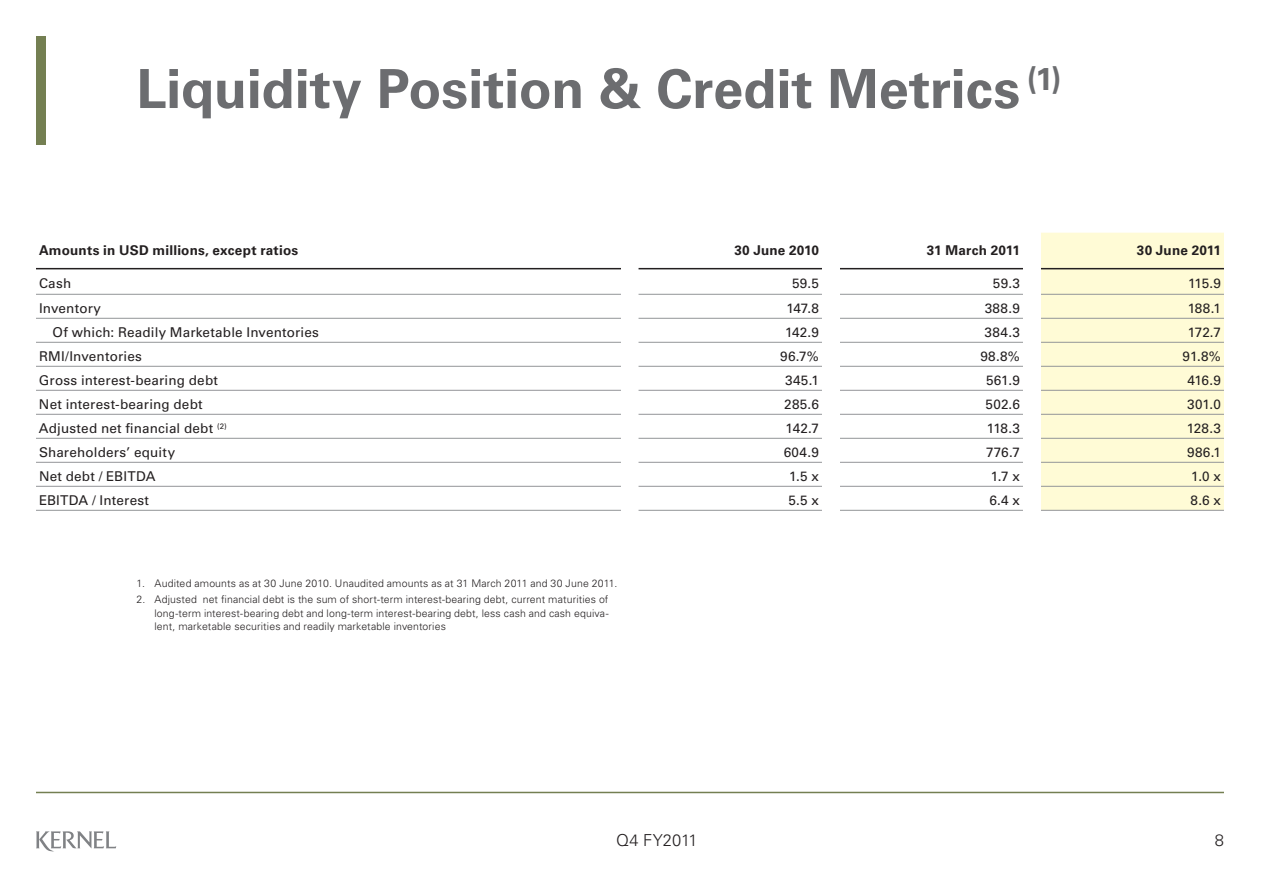
<style>
.page{position:relative;width:1263px;height:893px;background:#fff}
.page>*{position:absolute;margin:0;border:0;box-sizing:border-box;transform-origin:0 0}
.Раздел{font:700 54px "Univers LT Std";color:#6c6d70}
.t1{font:300 16.5px "Univers LT Std";color:#231f20}
.Текст_таблицы{font:13.5px "Univers LT Std";letter-spacing:.015em;color:#231f20}
.Шапка_таблицы{font:700 13.5px "Univers LT Std";letter-spacing:.015em;color:#231f20}
.сноска{font:300 10.5px/13.5px "Univers LT Std";letter-spacing:.015em;color:#231f20;text-align:justify}
</style>
<div class="page">
<hr style="left:36px;top:792px;width:1188px;height:1px;background:#747f52">
<svg style="left:36px;top:831px;width:80px;height:21px"></svg>
<div style="left:36px;top:36px;width:9px;height:108px;background:#747f52"></div>
<div style="left:1041px;top:233px;width:183px;height:277px;background:#fffbd6"></div>
<hr style="left:36px;top:294px;width:585px;height:1px;background:#939598">
<hr style="left:638px;top:294px;width:184px;height:1px;background:#939598">
<hr style="left:840px;top:294px;width:183px;height:1px;background:#939598">
<hr style="left:1041px;top:294px;width:183px;height:1px;background:#939598">
<hr style="left:36px;top:318px;width:585px;height:1px;background:#939598">
<hr style="left:638px;top:318px;width:184px;height:1px;background:#939598">
<hr style="left:840px;top:318px;width:183px;height:1px;background:#939598">
<hr style="left:1041px;top:318px;width:183px;height:1px;background:#939598">
<hr style="left:638px;top:438px;width:184px;height:1px;background:#939598">
<hr style="left:36px;top:462px;width:585px;height:1px;background:#939598">
<hr style="left:840px;top:462px;width:183px;height:1px;background:#939598">
<hr style="left:1041px;top:462px;width:183px;height:1px;background:#939598">
<hr style="left:36px;top:268px;width:585px;height:1px;background:#231f20">
<hr style="left:638px;top:268px;width:184px;height:1px;background:#231f20">
<hr style="left:840px;top:268px;width:183px;height:1px;background:#231f20">
<hr style="left:1041px;top:268px;width:183px;height:1px;background:#231f20">
<hr style="left:36px;top:366px;width:585px;height:1px;background:#939598">
<hr style="left:638px;top:366px;width:184px;height:1px;background:#939598">
<hr style="left:840px;top:366px;width:183px;height:1px;background:#939598">
<hr style="left:1041px;top:366px;width:183px;height:1px;background:#939598">
<hr style="left:36px;top:342px;width:585px;height:1px;background:#939598">
<hr style="left:638px;top:342px;width:184px;height:1px;background:#939598">
<hr style="left:840px;top:342px;width:183px;height:1px;background:#939598">
<hr style="left:1041px;top:342px;width:183px;height:1px;background:#939598">
<hr style="left:36px;top:438px;width:585px;height:1px;background:#939598">
<hr style="left:840px;top:438px;width:183px;height:1px;background:#939598">
<hr style="left:1041px;top:438px;width:183px;height:1px;background:#939598">
<hr style="left:36px;top:390px;width:585px;height:1px;background:#939598">
<hr style="left:638px;top:390px;width:184px;height:1px;background:#939598">
<hr style="left:840px;top:390px;width:183px;height:1px;background:#939598">
<hr style="left:1041px;top:390px;width:183px;height:1px;background:#939598">
<hr style="left:36px;top:414px;width:585px;height:1px;background:#939598">
<hr style="left:638px;top:414px;width:184px;height:1px;background:#939598">
<hr style="left:840px;top:414px;width:183px;height:1px;background:#939598">
<hr style="left:1041px;top:414px;width:183px;height:1px;background:#939598">
<hr style="left:638px;top:462px;width:184px;height:1px;background:#939598">
<hr style="left:36px;top:486px;width:585px;height:1px;background:#939598">
<hr style="left:36px;top:510px;width:585px;height:1px;background:#939598">
<hr style="left:638px;top:510px;width:184px;height:1px;background:#939598">
<hr style="left:840px;top:510px;width:183px;height:1px;background:#939598">
<hr style="left:1041px;top:486px;width:183px;height:1px;background:#939598">
<hr style="left:1041px;top:510px;width:183px;height:1px;background:#939598">
<hr style="left:638px;top:486px;width:184px;height:1px;background:#939598">
<hr style="left:840px;top:486px;width:183px;height:1px;background:#939598">
<p class="Раздел" style="left:136px;top:57px;width:926px">Liquidity Position &amp; Credit Metrics <sup>(1)</sup></p>
<p class="Шапка_таблицы" style="left:39px;top:242px;width:261px">Amounts in USD millions, except ratios</p>
<p class="Шапка_таблицы" style="left:734px;top:242px;width:86px">30 June 2010</p>
<p class="Шапка_таблицы" style="left:927px;top:242px;width:95px">31 March 2011</p>
<p class="Шапка_таблицы" style="left:1137px;top:242px;width:85px">30 June 2011</p>
<p class="Текст_таблицы" style="left:39px;top:275px;width:34px">Cash</p>
<p class="Текст_таблицы" style="left:792px;top:275px;width:28px">59.5</p>
<p class="Текст_таблицы" style="left:993px;top:275px;width:29px">59.3</p>
<p class="Текст_таблицы" style="left:1188px;top:275px;width:34px">115.9</p>
<p class="Текст_таблицы" style="left:39px;top:300px;width:64px">Inventory</p>
<p class="Текст_таблицы" style="left:786px;top:300px;width:34px">147.8</p>
<p class="Текст_таблицы" style="left:985px;top:300px;width:37px">388.9</p>
<p class="Текст_таблицы" style="left:1188px;top:300px;width:35px">188.1</p>
<p class="Текст_таблицы" style="left:53px;top:324px;width:268px">Of which: Readily Marketable Inventories</p>
<p class="Текст_таблицы" style="left:785px;top:324px;width:35px">142.9</p>
<p class="Текст_таблицы" style="left:984px;top:324px;width:37px">384.3</p>
<p class="Текст_таблицы" style="left:1188px;top:324px;width:35px">172.7</p>
<p class="Текст_таблицы" style="left:39px;top:348px;width:104px">RMI/Inventories</p>
<p class="Текст_таблицы" style="left:780px;top:348px;width:40px">96.7%</p>
<p class="Текст_таблицы" style="left:980px;top:348px;width:41px">98.8%</p>
<p class="Текст_таблицы" style="left:1183px;top:348px;width:40px">91.8%</p>
<p class="Текст_таблицы" style="left:39px;top:372px;width:181px">Gross interest-bearing debt</p>
<p class="Текст_таблицы" style="left:785px;top:372px;width:35px">345.1</p>
<p class="Текст_таблицы" style="left:986px;top:372px;width:35px">561.9</p>
<p class="Текст_таблицы" style="left:1187px;top:372px;width:35px">416.9</p>
<p class="Текст_таблицы" style="left:39px;top:396px;width:165px">Net interest-bearing debt</p>
<p class="Текст_таблицы" style="left:784px;top:396px;width:36px">285.6</p>
<p class="Текст_таблицы" style="left:985px;top:396px;width:36px">502.6</p>
<p class="Текст_таблицы" style="left:1187px;top:396px;width:35px">301.0</p>
<p class="Текст_таблицы" style="left:39px;top:420px;width:189px">Adjusted net financial debt <sup>(2)</sup></p>
<p class="Текст_таблицы" style="left:786px;top:420px;width:35px">142.7</p>
<p class="Текст_таблицы" style="left:987px;top:420px;width:35px">118.3</p>
<p class="Текст_таблицы" style="left:1187px;top:420px;width:36px">128.3</p>
<p class="Текст_таблицы" style="left:39px;top:444px;width:138px">Shareholders’ equity</p>
<p class="Текст_таблицы" style="left:784px;top:444px;width:37px">604.9</p>
<p class="Текст_таблицы" style="left:986px;top:444px;width:35px">776.7</p>
<p class="Текст_таблицы" style="left:1187px;top:444px;width:35px">986.1</p>
<p class="Текст_таблицы" style="left:39px;top:468px;width:118px">Net debt / EBITDA</p>
<p class="Текст_таблицы" style="left:789px;top:468px;width:31px">1.5 x</p>
<p class="Текст_таблицы" style="left:991px;top:468px;width:31px">1.7 x</p>
<p class="Текст_таблицы" style="left:1191px;top:468px;width:31px">1.0 x</p>
<p class="Текст_таблицы" style="left:39px;top:492px;width:112px">EBITDA / Interest</p>
<p class="Текст_таблицы" style="left:788px;top:492px;width:32px">5.5 x</p>
<p class="Текст_таблицы" style="left:989px;top:492px;width:32px">6.4 x</p>
<p class="Текст_таблицы" style="left:1190px;top:492px;width:32px">8.6 x</p>
<p class="сноска" style="left:136px;top:576px;width:482px">1. Audited amounts as at 30 June 2010. Unaudited amounts as at 31 March 2011 and 30 June 2011.</p>
<p class="сноска" style="left:154px;top:593px;width:456px;text-indent:-18px">2. Adjusted net financial debt is the sum of short-term interest-bearing debt, current maturities of long-term interest-bearing debt and long-term interest-bearing debt, less cash and cash equiva&shy;lent, marketable securities and readily marketable inventories</p>
<p class="t1" style="left:616px;top:830px;width:83px">Q4 FY2011</p>
<p class="t1" style="left:1215px;top:830px;width:11px">8</p>
</div>
